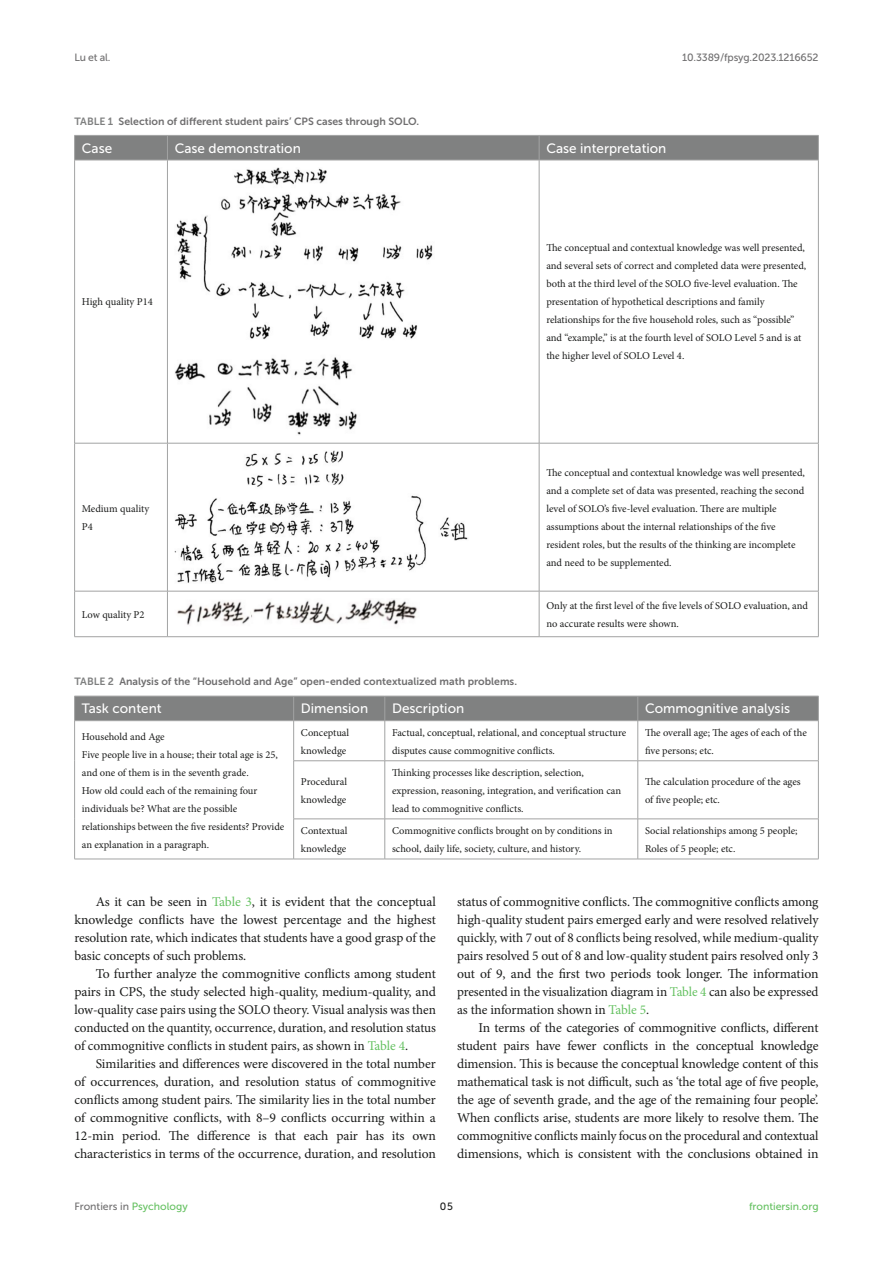
<style>
.page{position:relative;width:893px;height:1263px;background:#fff}
.page>*{position:absolute;margin:0;border:0;box-sizing:border-box;transform-origin:0 0}
.TEXT{font:13.5px/18px "Minion Pro";letter-spacing:-.01em;color:#1b1c1b;text-align:justify}
.TB_CH{font:13.5px "Museo Sans 500";color:#fff}
.TB_TX{font:10.5px/18px "Minion Pro";color:#1b1c1b}
.TT{font:10.5px "Museo Sans 700";color:#706f70}
.t1{font:10.5px "Museo Sans 500";letter-spacing:-.015em;color:#706f70}
.t2{font:10.5px "Museo Sans 500";color:#65c161}
.t3{font:10.5px "Museo Sans 500";color:#1b1c1b}
.s1{color:#7e7f7f}
.s2{color:#65c161}
</style>
<div class="page">
<hr style="left:385px;top:819px;width:253px;height:1px;background:#a2a3a3">
<hr style="left:385px;top:859px;width:253px;height:1px;background:#a2a3a3">
<hr style="left:385px;top:761px;width:1px;height:58px;background:#a2a3a3">
<hr style="left:293px;top:819px;width:92px;height:1px;background:#a2a3a3">
<hr style="left:385px;top:819px;width:1px;height:40px;background:#a2a3a3">
<hr style="left:294px;top:859px;width:91px;height:1px;background:#a2a3a3">
<hr style="left:637px;top:761px;width:1px;height:58px;background:#a2a3a3">
<hr style="left:818px;top:761px;width:1px;height:58px;background:#a2a3a3">
<hr style="left:638px;top:819px;width:181px;height:1px;background:#a2a3a3">
<hr style="left:637px;top:819px;width:1px;height:40px;background:#a2a3a3">
<hr style="left:818px;top:819px;width:1px;height:40px;background:#a2a3a3">
<hr style="left:638px;top:859px;width:181px;height:1px;background:#a2a3a3">
<svg style="left:74px;top:696px;width:745px;height:25px;background:#828383"></svg>
<hr style="left:74px;top:720px;width:220px;height:1px;background:#a2a3a3">
<hr style="left:293px;top:760px;width:92px;height:1px;background:#a2a3a3">
<hr style="left:385px;top:721px;width:1px;height:40px;background:#a2a3a3">
<hr style="left:385px;top:760px;width:253px;height:1px;background:#a2a3a3">
<hr style="left:637px;top:721px;width:1px;height:40px;background:#a2a3a3">
<hr style="left:818px;top:721px;width:1px;height:40px;background:#a2a3a3">
<hr style="left:638px;top:760px;width:181px;height:1px;background:#a2a3a3">
<hr style="left:74px;top:721px;width:1px;height:40px;background:#a2a3a3">
<hr style="left:293px;top:721px;width:1px;height:40px;background:#a2a3a3">
<hr style="left:74px;top:761px;width:1px;height:58px;background:#a2a3a3">
<hr style="left:293px;top:761px;width:1px;height:58px;background:#a2a3a3">
<hr style="left:74px;top:819px;width:1px;height:40px;background:#a2a3a3">
<hr style="left:293px;top:819px;width:1px;height:40px;background:#a2a3a3">
<hr style="left:74px;top:859px;width:220px;height:1px;background:#a2a3a3">
<hr style="left:167px;top:591px;width:372px;height:1px;background:#a2a3a3">
<hr style="left:167px;top:636px;width:372px;height:1px;background:#a2a3a3">
<hr style="left:539px;top:443px;width:1px;height:148px;background:#a2a3a3">
<hr style="left:818px;top:443px;width:1px;height:148px;background:#a2a3a3">
<hr style="left:539px;top:591px;width:280px;height:1px;background:#a2a3a3">
<hr style="left:539px;top:591px;width:1px;height:45px;background:#a2a3a3">
<hr style="left:818px;top:591px;width:1px;height:45px;background:#a2a3a3">
<hr style="left:539px;top:636px;width:280px;height:1px;background:#a2a3a3">
<hr style="left:74px;top:443px;width:1px;height:148px;background:#a2a3a3">
<hr style="left:167px;top:443px;width:1px;height:148px;background:#a2a3a3">
<hr style="left:74px;top:591px;width:93px;height:1px;background:#a2a3a3">
<hr style="left:74px;top:591px;width:1px;height:45px;background:#a2a3a3">
<hr style="left:167px;top:591px;width:1px;height:45px;background:#a2a3a3">
<hr style="left:74px;top:636px;width:93px;height:1px;background:#a2a3a3">
<hr style="left:167px;top:160px;width:372px;height:1px;background:#a2a3a3">
<hr style="left:539px;top:160px;width:280px;height:1px;background:#a2a3a3">
<svg style="left:74px;top:135px;width:745px;height:25px;background:#828383"></svg>
<hr style="left:74px;top:160px;width:93px;height:1px;background:#a2a3a3">
<hr style="left:167px;top:443px;width:372px;height:1px;background:#a2a3a3">
<hr style="left:539px;top:160px;width:1px;height:283px;background:#a2a3a3">
<hr style="left:818px;top:160px;width:1px;height:283px;background:#a2a3a3">
<hr style="left:539px;top:443px;width:280px;height:1px;background:#a2a3a3">
<hr style="left:74px;top:160px;width:1px;height:283px;background:#a2a3a3">
<hr style="left:167px;top:160px;width:1px;height:283px;background:#a2a3a3">
<hr style="left:74px;top:443px;width:93px;height:1px;background:#a2a3a3">
<img style="left:175px;top:167px;width:258px;height:268px">
<img style="left:175px;top:450px;width:293px;height:133px">
<img style="left:177px;top:599px;width:240px;height:26px">
<p class="t1" style="left:74px;top:51px;width:38px">Lu et al.</p>
<p class="t1" style="left:682px;top:51px;width:138px">10.3389/fpsyg.2023.1216652</p>
<p class="TT" style="left:74px;top:115px;width:346px"><span class="s1">TABLE 1</span> Selection of different student pairs’ CPS cases through SOLO.</p>
<p class="TB_CH" style="left:82px;top:141px;width:32px">Case</p>
<p class="TB_CH" style="left:175px;top:141px;width:128px">Case demonstration</p>
<p class="TB_CH" style="left:546px;top:141px;width:122px">Case interpretation</p>
<p class="TB_TX" style="left:82px;top:293px;width:72px">High quality P14</p>
<p class="TB_TX" style="left:82px;top:500px;width:69px">Medium quality<br>P4</p>
<p class="TB_TX" style="left:546px;top:239px;width:261px">The conceptual and contextual knowledge was well presented, and several sets of correct and completed data were presented, both at the third level of the SOLO five-level evaluation. The presentation of hypothetical descriptions and family relationships for the five household roles, such as “possible” and “example,” is at the fourth level of SOLO Level 5 and is at the higher level of SOLO Level 4.</p>
<p class="TB_TX" style="left:546px;top:464px;width:260px">The conceptual and contextual knowledge was well presented, and a complete set of data was presented, reaching the second level of SOLO’s five-level evaluation. There are multiple assumptions about the internal relationships of the five resident roles, but the results of the thinking are incomplete and need to be supplemented.</p>
<p class="TB_TX" style="left:82px;top:605px;width:64px">Low quality P2</p>
<p class="TB_TX" style="left:546px;top:596px;width:263px">Only at the first level of the five levels of SOLO evaluation, and no accurate results were shown.</p>
<p class="TT" style="left:74px;top:676px;width:444px"><span class="s1">TABLE 2</span> Analysis of the “Household and Age” open-ended contextualized math problems.</p>
<p class="TB_CH" style="left:82px;top:701px;width:81px">Task content</p>
<p class="TB_CH" style="left:301px;top:701px;width:69px">Dimension</p>
<p class="TB_CH" style="left:392px;top:701px;width:74px">Description</p>
<p class="TB_CH" style="left:645px;top:701px;width:147px">Commognitive analysis</p>
<p class="TB_TX" style="left:82px;top:727px;width:84px">Household and Age</p>
<p class="TB_TX" style="left:82px;top:745px;width:198px">Five people live in a house; their total age is 25, and one of them is in the seventh grade.</p>
<p class="TB_TX" style="left:82px;top:781px;width:204px">How old could each of the remaining four individuals be? What are the possible relationships between the five residents? Provide an explanation in a paragraph.</p>
<p class="TB_TX" style="left:301px;top:723px;width:50px">Conceptual knowledge</p>
<p class="TB_TX" style="left:392px;top:723px;width:236px">Factual, conceptual, relational, and conceptual structure disputes cause commognitive conflicts.</p>
<p class="TB_TX" style="left:645px;top:723px;width:163px">The overall age; The ages of each of the five persons; etc.</p>
<p class="TB_TX" style="left:301px;top:772px;width:48px">Procedural knowledge</p>
<p class="TB_TX" style="left:392px;top:763px;width:231px">Thinking processes like description, selection, expression, reasoning, integration, and verification can lead to commognitive conflicts.</p>
<p class="TB_TX" style="left:645px;top:772px;width:157px">The calculation procedure of the ages of five people; etc.</p>
<p class="TB_TX" style="left:301px;top:821px;width:48px">Contextual knowledge</p>
<p class="TB_TX" style="left:392px;top:821px;width:222px">Commognitive conflicts brought on by conditions in school, daily life, society, culture, and history.</p>
<p class="TB_TX" style="left:645px;top:821px;width:154px">Social relationships among 5 people;<br>Roles of 5 people; etc.</p>
<p class="TEXT" style="left:74px;top:893px;width:363px;text-indent:21px">As it can be seen in <span class="s2">Table 3</span>, it is evident that the conceptual knowledge conflicts have the lowest percentage and the highest resolution rate, which indicates that students have a good grasp of the basic concepts of such problems.</p>
<p class="TEXT" style="left:74px;top:965px;width:363px;text-indent:21px">To further analyze the commognitive conflicts among student pairs in CPS, the study selected high-quality, medium-quality, and low-quality case pairs using the SOLO theory. Visual analysis was then conducted on the quantity, occurrence, duration, and resolution status of commognitive conflicts in student pairs, as shown in <span class="s2">Table 4</span>.</p>
<p class="TEXT" style="left:74px;top:1055px;width:363px;text-indent:21px">Similarities and differences were discovered in the total number of occurrences, duration, and resolution status of commognitive conflicts among student pairs. The similarity lies in the total number of commognitive conflicts, with 8–9 conflicts occurring within a 12-min period. The difference is that each pair has its own characteristics in terms of the occurrence, duration, and resolution</p>
<p class="TEXT" style="left:457px;top:893px;width:363px">status of commognitive conflicts. The commognitive conflicts among high-quality student pairs emerged early and were resolved relatively quickly, with 7 out of 8 conflicts being resolved, while medium-quality pairs resolved 5 out of 8 and low-quality student pairs resolved only 3 out of 9, and the first two periods took longer. The information presented in the visualization diagram in <span class="s2">Table 4</span> can also be expressed as the information shown in <span class="s2">Table 5</span>.</p>
<p class="TEXT" style="left:457px;top:1019px;width:363px;text-indent:21px">In terms of the categories of commognitive conflicts, different student pairs have fewer conflicts in the conceptual knowledge dimension. This is because the conceptual knowledge content of this mathematical task is not difficult, such as ‘the total age of five people, the age of seventh grade, and the age of the remaining four people’.<br>When conflicts arise, students are more likely to resolve them. The commognitive conflicts mainly focus on the procedural and contextual dimensions, which is consistent with the conclusions obtained in</p>
<p class="t1" style="left:74px;top:1200px;width:115px">Frontiers in <span class="s2">Psychology</span></p>
<p class="t3" style="left:440px;top:1200px;width:14px">05</p>
<p class="t2" style="left:749px;top:1200px;width:71px">frontiersin.org</p>
</div>
